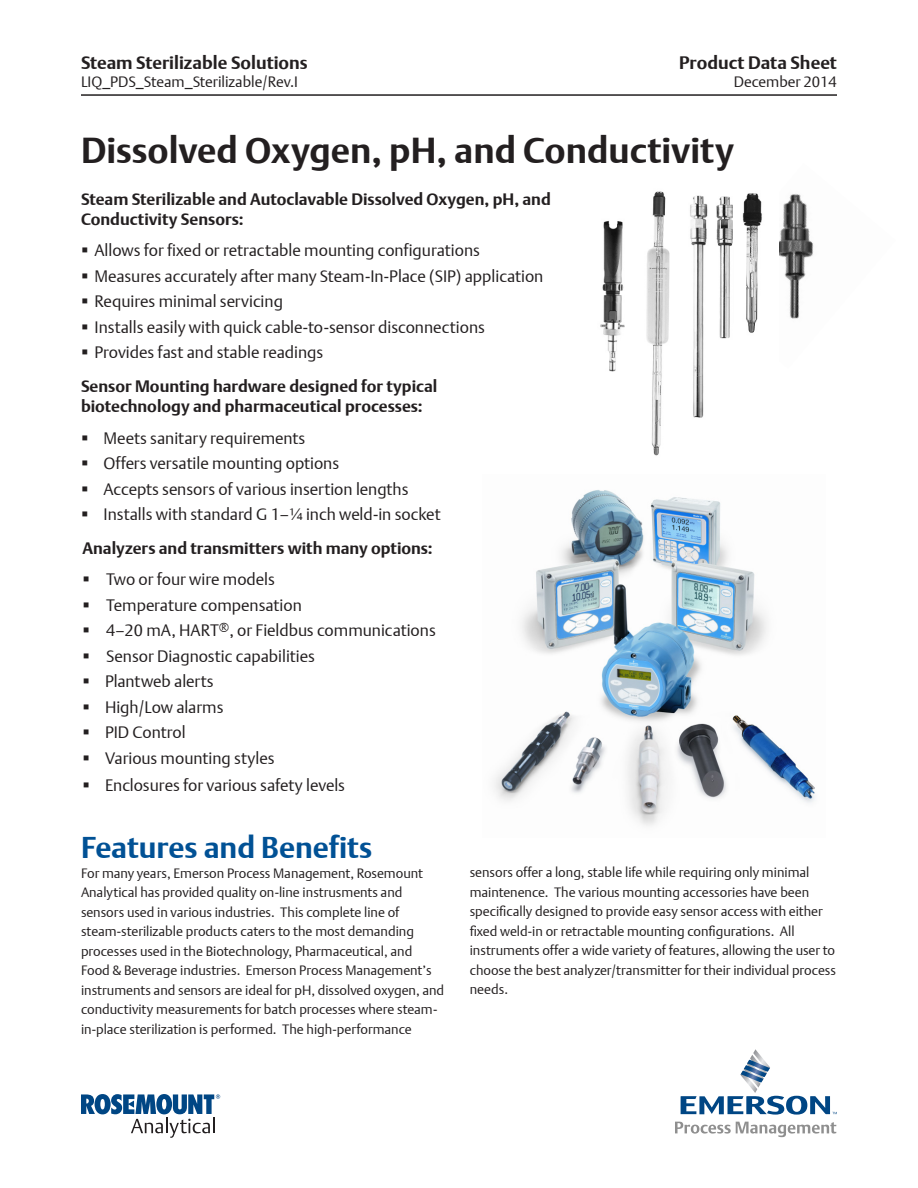
<style>
.page{position:relative;width:918px;height:1188px;background:#fff}
.page>*{position:absolute;margin:0;border:0;box-sizing:border-box;transform-origin:0 0}
.Doc_Title{font:700 36px "DTL Argo T";color:#231f20}
.t1{font:700 30px "DTL Argo T";color:#015195}
.t2{font:700 18px "DTL Argo T";color:#231f20}
.t3{font:16.5px "DTL Argo T Light";color:#231f20}
.Subhead_2{font:700 16.5px/19.8px "DTL Argo T";color:#231f20}
.t4{font:15px "DTL Argo T Light";letter-spacing:-.005em;color:#231f20}
.Main_Text{font:13.5px/19.5px "DTL Argo T Light";color:#231f20}
</style>
<div class="page">
<img style="left:779px;top:194px;width:35px;height:125px">
<img style="left:690px;top:195px;width:43px;height:223px">
<hr style="left:81px;top:94px;width:756px;height:2px;background:#231f20">
<svg style="left:81px;top:1094px;width:139px;height:44px"></svg>
<svg style="left:681px;top:1049px;width:156px;height:66px"></svg>
<svg style="left:675px;top:1122px;width:161px;height:15px"></svg>
<img style="left:646px;top:191px;width:24px;height:265px">
<img style="left:742px;top:193px;width:20px;height:140px">
<img style="left:494px;top:490px;width:321px;height:336px">
<img style="left:600px;top:220px;width:25px;height:152px">
<p class="t2" style="left:81px;top:52px;width:228px">Steam Sterilizable Solutions</p>
<p class="t2" style="left:679px;top:52px;width:159px">Product Data Sheet</p>
<p class="t4" style="left:81px;top:73px;width:219px">LIQ_PDS_Steam_Sterilizable/Rev.I</p>
<p class="t4" style="left:734px;top:73px;width:105px">December 2014</p>
<p class="Doc_Title" style="left:81px;top:129px;width:655px">Dissolved Oxygen, pH, and Conductivity</p>
<p class="Subhead_2" style="left:81px;top:189px;width:471px">Steam Sterilizable and Autoclavable Dissolved Oxygen, pH, and<br>Conductivity Sensors:</p>
<p class="t3" style="left:94px;top:241px;width:387px">Allows for fixed or retractable mounting configurations</p>
<p class="t3" style="left:94px;top:266px;width:450px">Measures accurately after many Steam-In-Place (SIP) application</p>
<p class="t3" style="left:94px;top:292px;width:190px">Requires minimal servicing</p>
<p class="t3" style="left:94px;top:317px;width:392px">Installs easily with quick cable-to-sensor disconnections</p>
<p class="t3" style="left:94px;top:343px;width:230px">Provides fast and stable readings</p>
<p class="Subhead_2" style="left:81px;top:376px;width:358px">Sensor Mounting hardware designed for typical biotechnology and pharmaceutical processes:</p>
<p class="t3" style="left:104px;top:428px;width:203px">Meets sanitary requirements</p>
<p class="t3" style="left:104px;top:453px;width:237px">Offers versatile mounting options</p>
<p class="t3" style="left:104px;top:479px;width:307px">Accepts sensors of various insertion lengths</p>
<p class="t3" style="left:104px;top:504px;width:339px">Installs with standard G 1–¼ inch weld-in socket</p>
<p class="Subhead_2" style="left:82px;top:538px;width:352px">Analyzers and transmitters with many options:</p>
<p class="t3" style="left:106px;top:570px;width:170px">Two or four wire models</p>
<p class="t3" style="left:106px;top:595px;width:197px">Temperature compensation</p>
<p class="t3" style="left:106px;top:621px;width:331px">4–20 mA, HART<sup>®</sup>, or Fieldbus communications</p>
<p class="t3" style="left:106px;top:646px;width:210px">Sensor Diagnostic capabilities</p>
<p class="t3" style="left:105px;top:672px;width:110px">Plantweb alerts</p>
<p class="t3" style="left:105px;top:697px;width:120px">High/Low alarms</p>
<p class="t3" style="left:105px;top:723px;width:82px">PID Control</p>
<p class="t3" style="left:105px;top:748px;width:171px">Various mounting styles</p>
<p class="t3" style="left:105px;top:775px;width:242px">Enclosures for various safety levels</p>
<p class="t1" style="left:81px;top:830px;width:293px">Features and Benefits</p>
<p class="Main_Text" style="left:81px;top:863px;width:344px">For many years, Emerson Process Management, Rosemount</p>
<p class="Main_Text" style="left:81px;top:883px;width:365px">Analytical has provided quality on-line instrusments and sensors used in various industries. This complete line of steam-sterilizable products caters to the most demanding processes used in the Biotechnology, Pharmaceutical, and Food &amp; Beverage industries. Emerson Process Management’s instruments and sensors are ideal for pH, dissolved oxygen, and conductivity measurements for batch processes where steam&shy;in-place sterilization is performed. The high-performance</p>
<p class="Main_Text" style="left:470px;top:863px;width:368px">sensors offer a long, stable life while requiring only minimal maintenence. The various mounting accessories have been specifically designed to provide easy sensor access with either fixed weld-in or retractable mounting configurations. All instruments offer a wide variety of features, allowing the user to choose the best analyzer/transmitter for their individual process needs.</p>
</div>
